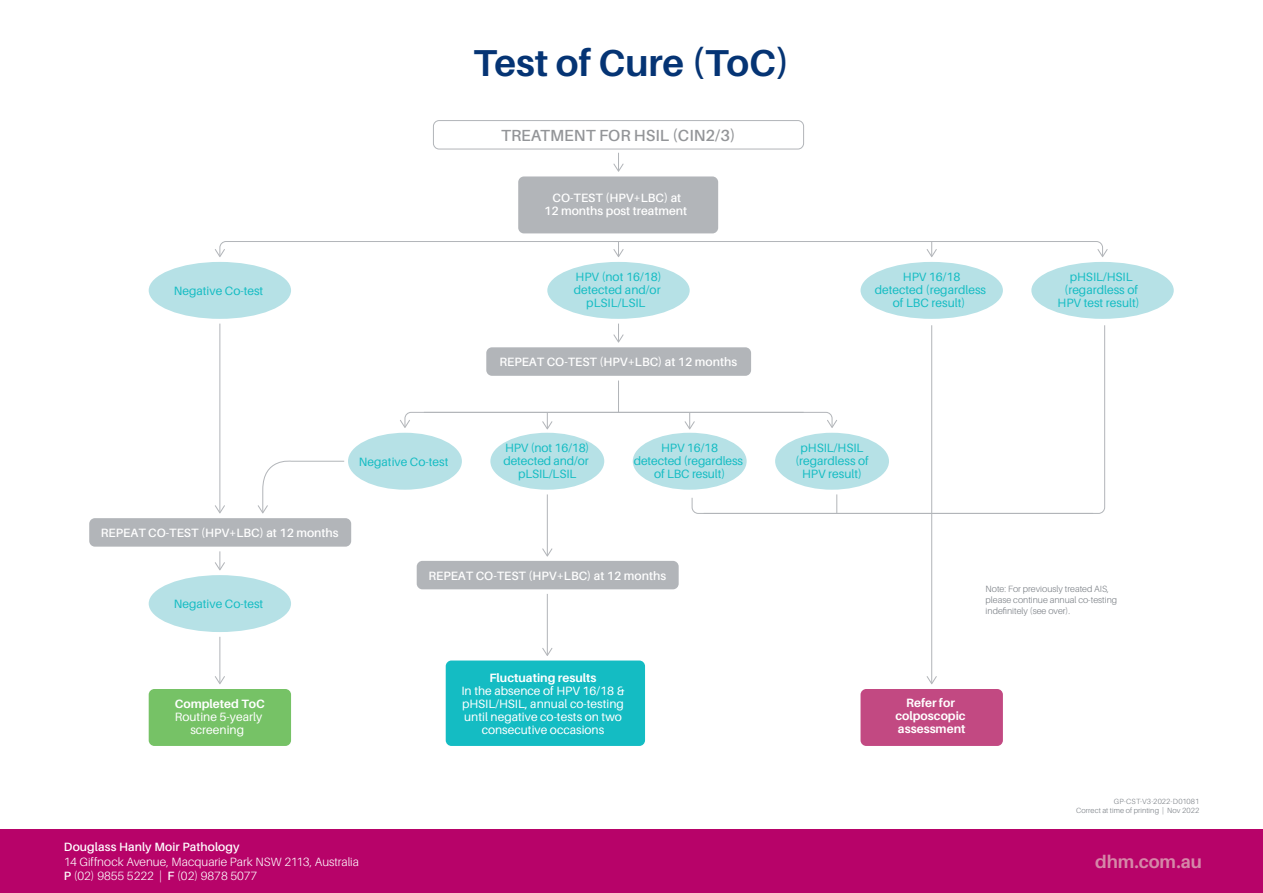
<style>
.page{position:relative;width:1263px;height:893px;background:#fff}
.page>*{position:absolute;margin:0;border:0;box-sizing:border-box;transform-origin:0 0}
.t1{font:700 37.5px "Aileron";color:#053474}
.t2{font:700 18px "Aileron";letter-spacing:-.005em;color:#d588a8}
.t3{font:600 16.05px "Aileron";color:#939598}
.t4{font:12px/13px "Aileron";color:#14bcc3;text-align:center}
.t5{font:600 12px/13px "Aileron";color:#fff;text-align:center}
.t6{font:12px/13px "Aileron";color:#fff;text-align:center}
.t7{font:300 12px/14.4px "Aileron";color:#fff}
.t8{font:700 12px/13px "Aileron";color:#fff;text-align:center}
.t9{font:300 9px/10.8px "Aileron";color:#787d83}
.t10{font:300 7.5px/9px "Aileron";letter-spacing:.015em;color:#787d83;text-align:right}
.s1{font-weight:600}
</style>
<div class="page">
<div style="left:433px;top:120px;width:371px;height:30px;border:1px solid #b2b5b9;border-radius:6px"></div>
<div style="left:1031px;top:262px;width:143px;height:57px;background:#b6e1e6;border-radius:50%"></div>
<div style="left:518px;top:176px;width:200px;height:57px;background:#b2b5b9;border-radius:6px"></div>
<div style="left:486px;top:347px;width:265px;height:29px;background:#b2b5b9;border-radius:6px"></div>
<div style="left:89px;top:518px;width:262px;height:29px;background:#b2b5b9;border-radius:6px"></div>
<div style="left:149px;top:689px;width:142px;height:57px;background:#76c266;border-radius:6px"></div>
<div style="left:446px;top:660px;width:199px;height:86px;background:#14bcc3;border-radius:6px"></div>
<div style="left:860px;top:689px;width:143px;height:57px;background:#c24982;border-radius:6px"></div>
<div style="left:417px;top:561px;width:262px;height:28px;background:#b2b5b9;border-radius:6px"></div>
<div style="left:547px;top:262px;width:143px;height:57px;background:#b6e1e6;border-radius:50%"></div>
<div style="left:149px;top:262px;width:142px;height:57px;background:#b6e1e6;border-radius:50%"></div>
<div style="left:348px;top:433px;width:114px;height:57px;background:#b6e1e6;border-radius:50%"></div>
<div style="left:490px;top:433px;width:114px;height:57px;background:#b6e1e6;border-radius:50%"></div>
<div style="left:633px;top:433px;width:114px;height:57px;background:#b6e1e6;border-radius:50%"></div>
<div style="left:149px;top:575px;width:142px;height:57px;background:#b6e1e6;border-radius:50%"></div>
<div style="left:860px;top:262px;width:143px;height:57px;background:#b6e1e6;border-radius:50%"></div>
<svg style="left:703px;top:325px;width:403px;height:189px"></svg>
<hr style="left:219px;top:324px;width:1px;height:188px;background:#b2b5b9">
<svg style="left:215px;top:505px;width:10px;height:8px"></svg>
<svg style="left:215px;top:551px;width:10px;height:19px"></svg>
<svg style="left:613px;top:153px;width:11px;height:19px"></svg>
<svg style="left:613px;top:324px;width:11px;height:19px"></svg>
<svg style="left:215px;top:241px;width:893px;height:16px"></svg>
<hr style="left:547px;top:494px;width:1px;height:61px;background:#b2b5b9">
<svg style="left:542px;top:548px;width:10px;height:9px"></svg>
<hr style="left:547px;top:594px;width:1px;height:61px;background:#b2b5b9">
<svg style="left:542px;top:648px;width:10px;height:8px"></svg>
<svg style="left:400px;top:411px;width:437px;height:18px"></svg>
<hr style="left:931px;top:325px;width:1px;height:358px;background:#b2b5b9">
<svg style="left:927px;top:676px;width:10px;height:8px"></svg>
<hr style="left:219px;top:637px;width:1px;height:46px;background:#b2b5b9">
<svg style="left:215px;top:676px;width:10px;height:8px"></svg>
<hr style="left:618px;top:381px;width:1px;height:32px;background:#b2b5b9">
<svg style="left:691px;top:494px;width:403px;height:20px"></svg>
<svg style="left:258px;top:460px;width:87px;height:53px"></svg>
<div style="left:0;top:829px;width:1263px;height:64px;background:#b70369"></div>
<h1 class="t1" style="left:473px;top:42px;width:318px">Test of Cure (ToC)</h1>
<h3 class="t3" style="left:501px;top:126px;width:236px">TREATMENT FOR HSIL (CIN2/3)</h3>
<p class="t4" style="left:174px;top:285px;width:91px">Negative Co-test</p>
<p class="t5" style="left:544px;top:192px;width:145px">CO-TEST (HPV+LBC) at<br>12 months post treatment</p>
<p class="t4" style="left:574px;top:270px;width:89px">HPV (not 16/18) detected and/or pLSIL/LSIL</p>
<p class="t5" style="left:499px;top:356px;width:239px">REPEAT CO-TEST (HPV+LBC) at 12 months</p>
<p class="t4" style="left:875px;top:270px;width:113px">HPV 16/18<br>detected (regardless of LBC result)</p>
<p class="t4" style="left:1057px;top:270px;width:84px">pHSIL/HSIL (regardless of<br>HPV test result)</p>
<p class="t5" style="left:101px;top:527px;width:239px">REPEAT CO-TEST (HPV+LBC) at 12 months</p>
<p class="t4" style="left:174px;top:598px;width:91px">Negative Co-test</p>
<p class="t4" style="left:359px;top:455px;width:91px">Negative Co-test</p>
<p class="t4" style="left:503px;top:441px;width:87px">HPV (not 16/18) detected and/or pLSIL/LSIL</p>
<p class="t4" style="left:634px;top:441px;width:111px">HPV 16/18<br>detected (regardless of LBC result)</p>
<p class="t4" style="left:795px;top:441px;width:75px">pHSIL/HSIL (regardless of<br>HPV result)</p>
<p class="t5" style="left:428px;top:569px;width:239px">REPEAT CO-TEST (HPV+LBC) at 12 months</p>
<p class="t8" style="left:175px;top:697px;width:91px">Completed ToC</p>
<p class="t6" style="left:175px;top:710px;width:89px">Routine 5-yearly screening</p>
<p class="t8" style="left:489px;top:671px;width:109px">Fluctuating results</p>
<p class="t6" style="left:461px;top:684px;width:165px">In the absence of HPV 16/18 &amp; pHSIL/HSIL, annual co-testing until negative co-tests on two consecutive occasions</p>
<p class="t9" style="left:986px;top:584px;width:133px">Note: For previously treated AIS, please continue annual co-testing indefinitely (see over).</p>
<p class="t8" style="left:895px;top:697px;width:72px">Refer for colposcopic assessment</p>
<p class="t10" style="left:1076px;top:797px;width:125px">GP-CST-V3-2022-D01081<br>Correct at time of printing | Nov 2022</p>
<p class="t5" style="left:64px;top:841px;width:177px">Douglass Hanly Moir Pathology</p>
<p class="t7" style="left:64px;top:854px;width:297px">14 Giffnock Avenue, Macquarie Park NSW 2113, Australia<br><span class="s1">P</span> (02) 9855 5222 | <span class="s1">F</span> (02) 9878 5077</p>
<h2 class="t2" style="left:1095px;top:852px;width:108px">dhm.com.au</h2>
</div>
